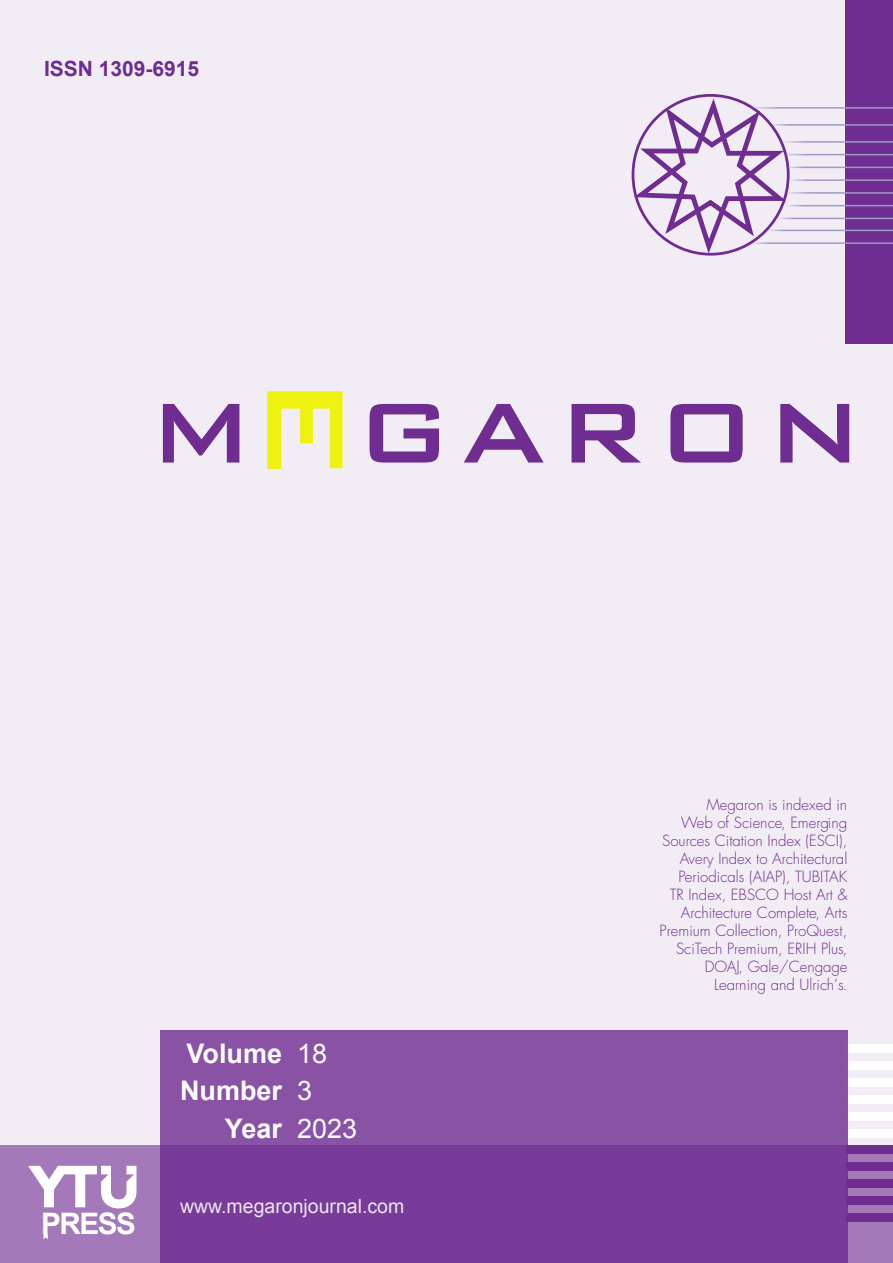
<style>
.page{position:relative;width:893px;height:1263px;background:#fff}
.page>*{position:absolute;margin:0;border:0;box-sizing:border-box;transform-origin:0 0}
.t1{font:500 145.95px "Bank Gothic BT";color:#eff210}
.t2{font:500 113.55px "Bank Gothic BT";letter-spacing:.08em;color:#6f2c91}
.t3{font:700 29.7px "Arial";letter-spacing:-.05em;color:#fff}
.t4{font:700 27px "Arial";color:#fff}
.t5{font:700 21px "Arial";color:#6f2c91}
.t6{font:19.5px "Arial";color:#fff}
.t7{font:15px/18px "Futura Light Tr";color:#6f2c91;text-align:right}
.s1{font-weight:400}
</style>
<div class="page">
<div style="left:0;top:1px;width:893px;height:1262px;background:#f2edf5"></div>
<div style="left:0;top:1145px;width:893px;height:118px;background:#a379b9"></div>
<div style="left:846px;top:1044px;width:47px;height:8px;background:#fff"></div>
<div style="left:846px;top:1061px;width:47px;height:8px;background:#fff"></div>
<div style="left:846px;top:1078px;width:47px;height:8px;background:#fff"></div>
<div style="left:846px;top:1095px;width:47px;height:8px;background:#fff"></div>
<div style="left:846px;top:1145px;width:47px;height:9px;background:#6f2c91"></div>
<div style="left:846px;top:1162px;width:47px;height:9px;background:#6f2c91"></div>
<div style="left:846px;top:1179px;width:47px;height:9px;background:#6f2c91"></div>
<div style="left:846px;top:1196px;width:47px;height:9px;background:#6f2c91"></div>
<div style="left:846px;top:1213px;width:47px;height:9px;background:#6f2c91"></div>
<div style="left:846px;top:1129px;width:47px;height:8px;background:#fff"></div>
<div style="left:846px;top:1112px;width:47px;height:8px;background:#fff"></div>
<div style="left:160px;top:1030px;width:687px;height:233px;background:linear-gradient(to right,#81469f,#81469f)"></div>
<svg style="left:28px;top:1166px;width:108px;height:42px"></svg>
<svg style="left:43px;top:1234px;width:5px;height:5px"></svg>
<div style="left:846px;top:0;width:47px;height:144px;background:#6f2c91"></div>
<div style="left:846px;top:142px;width:47px;height:202px;background:#6f2c91"></div>
<svg style="left:631px;top:94px;width:162px;height:162px"></svg>
<hr style="left:726px;top:107px;width:167px;height:2px;background:#9b9bc5">
<hr style="left:762px;top:124px;width:131px;height:2px;background:#9b9bc5">
<hr style="left:774px;top:141px;width:119px;height:2px;background:#9b9bc5">
<hr style="left:774px;top:154px;width:119px;height:1px;background:#9b9bc5">
<hr style="left:781px;top:167px;width:112px;height:1px;background:#9b9bc5">
<hr style="left:786px;top:179px;width:107px;height:2px;background:#9b9bc5">
<hr style="left:781px;top:205px;width:112px;height:1px;background:#9b9bc5">
<hr style="left:777px;top:192px;width:116px;height:2px;background:#9b9bc5">
<hr style="left:774px;top:218px;width:119px;height:1px;background:#9b9bc5">
<hr style="left:762px;top:230px;width:131px;height:1px;background:#9b9bc5">
<hr style="left:746px;top:242px;width:147px;height:2px;background:#9b9bc5">
<h3 class="t5" style="left:44px;top:55px;width:157px">ISSN 1309-6915</h3>
<h2 class="t2" style="left:148px;top:370px;width:107px">M</h2>
<h1 class="t1" style="left:386px;top:372px;width:112px;rotate:90deg">E</h1>
<h2 class="t2" style="left:356px;top:370px;width:510px">GARON</h2>
<h3 class="t4" style="left:187px;top:1036px;width:142px">Volume <span class="s1">18</span></h3>
<h3 class="t4" style="left:180px;top:1073px;width:134px">Number <span class="s1">3</span></h3>
<h3 class="t4" style="left:225px;top:1111px;width:134px">Year <span class="s1">2023</span></h3>
<p class="t7" style="left:660px;top:795px;width:189px">Megaron is indexed in<br>Web of Science, Emerging<br>Sources Citation Index (ESCI),<br>Avery Index to Architectural<br>Periodicals (AIAP), TUBITAK<br>TR Index, EBSCO Host Art &amp;<br>Architecture Complete, Arts<br>Premium Collection, ProQuest,<br>SciTech Premium, ERIH Plus,<br>DOAJ, Gale/Cengage<br>Learning and Ulrich’s.</p>
<h3 class="t3" style="left:41px;top:1204px;width:96px">PRESS</h3>
<h3 class="t6" style="left:180px;top:1193px;width:226px">www.megaronjournal.com</h3>
</div>
